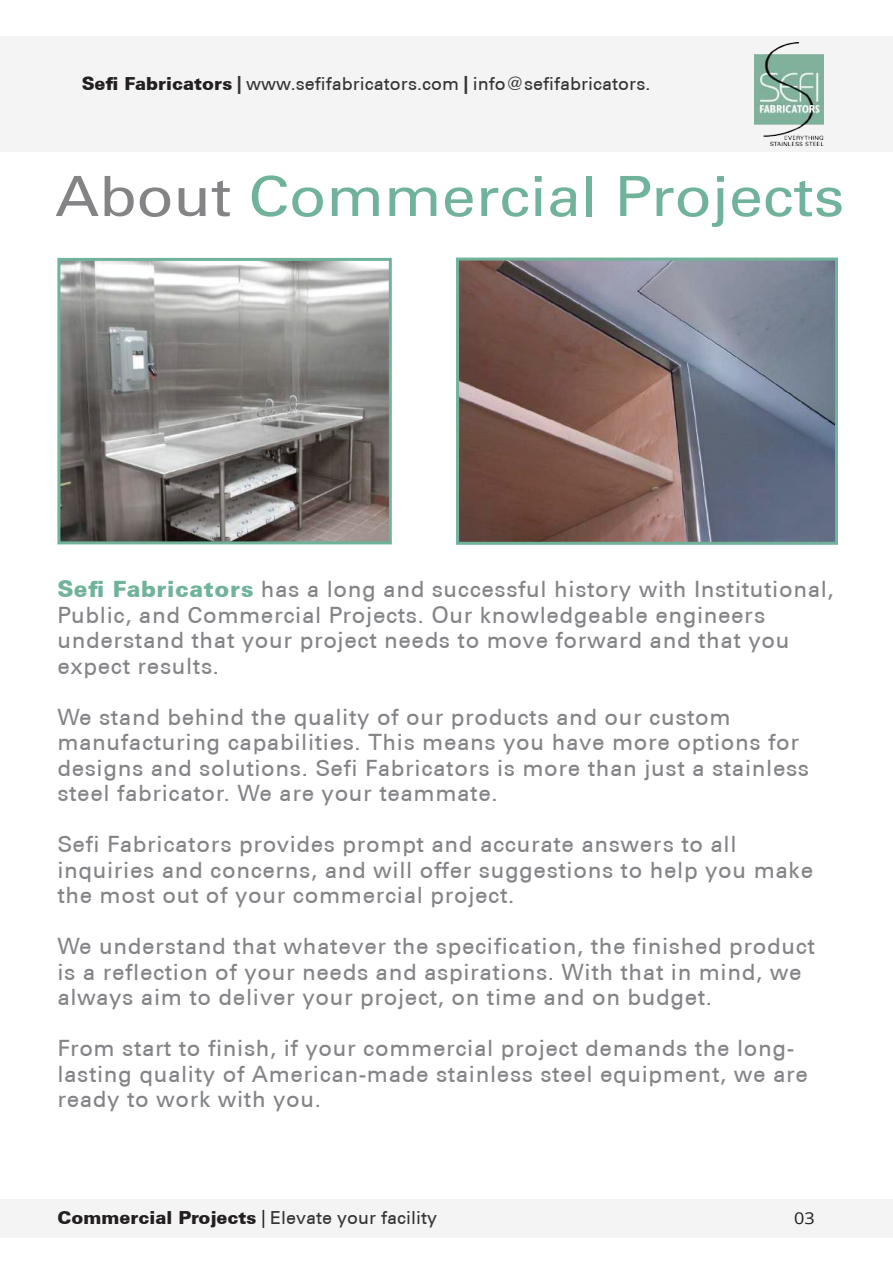
<style>
.page{position:relative;width:893px;height:1263px;background:#fff}
.page>*{position:absolute;margin:0;border:0;box-sizing:border-box;transform-origin:0 0}
.t1{font:500 55.5px "Univers CE";color:#70b39a;scale:1.1 1}
.t2{font:500 22.5px/25.5px "Univers CE";letter-spacing:.025em;color:#838487}
.t3{font:500 18px "Univers CE";color:#363534}
.t4{font:16.35px "Open Sans";color:#231f20;scale:1.1 1}
.s1{font-weight:900;color:#231f20}
.s2{font-weight:700}
.s3{color:#848487}
.s4{font-weight:900;color:#70b39a}
.s5{color:#242322}
</style>
<div class="page">
<div style="left:0;top:36px;width:893px;height:115px;background:#f4f4f4"></div>
<div style="left:0;top:1199px;width:893px;height:38px;background:#f4f4f4"></div>
<img style="left:755px;top:43px;width:69px;height:102px">
<img style="left:61px;top:262px;width:327px;height:278px">
<div style="left:57px;top:258px;width:335px;height:286px;border:3px solid #70b39a"></div>
<img style="left:460px;top:262px;width:374px;height:279px">
<div style="left:456px;top:258px;width:382px;height:287px;border:3px solid #70b39a"></div>
<p class="t3" style="left:82px;top:73px;width:570px"><span class="s1">Sefi Fabricators</span> <span class="s2">|</span> www.sefifabricators.com <span class="s2">|</span> info@sefifabricators.</p>
<h1 class="t1" style="left:55px;top:164px;width:719px"><span class="s3">About</span> Commercial Projects</h1>
<p class="t2" style="left:57px;top:577px;width:778px"><span class="s4">Sefi Fabricators</span> has a long and successful history with Institutional, Public, and Commercial Projects. Our knowledgeable engineers understand that your project needs to move forward and that you expect results.</p>
<p class="t2" style="left:57px;top:705px;width:753px">We stand behind the quality of our products and our custom manufacturing capabilities. This means you have more options for designs and solutions. Sefi Fabricators is more than just a stainless steel fabricator. We are your teammate.</p>
<p class="t2" style="left:57px;top:832px;width:757px">Sefi Fabricators provides prompt and accurate answers to all inquiries and concerns, and will offer suggestions to help you make the most out of your commercial project.</p>
<p class="t2" style="left:57px;top:934px;width:759px">We understand that whatever the specification, the finished product is a reflection of your needs and aspirations. With that in mind, we always aim to deliver your project, on time and on budget.</p>
<p class="t2" style="left:57px;top:1036px;width:752px">From start to finish, if your commercial project demands the long&shy;lasting quality of American-made stainless steel equipment, we are ready to work with you.</p>
<p class="t3" style="left:57px;top:1207px;width:381px"><span class="s1">Commercial Projects</span> <span class="s5">|</span> Elevate your facility</p>
<p class="t4" style="left:794px;top:1207px;width:20px">03</p>
</div>
